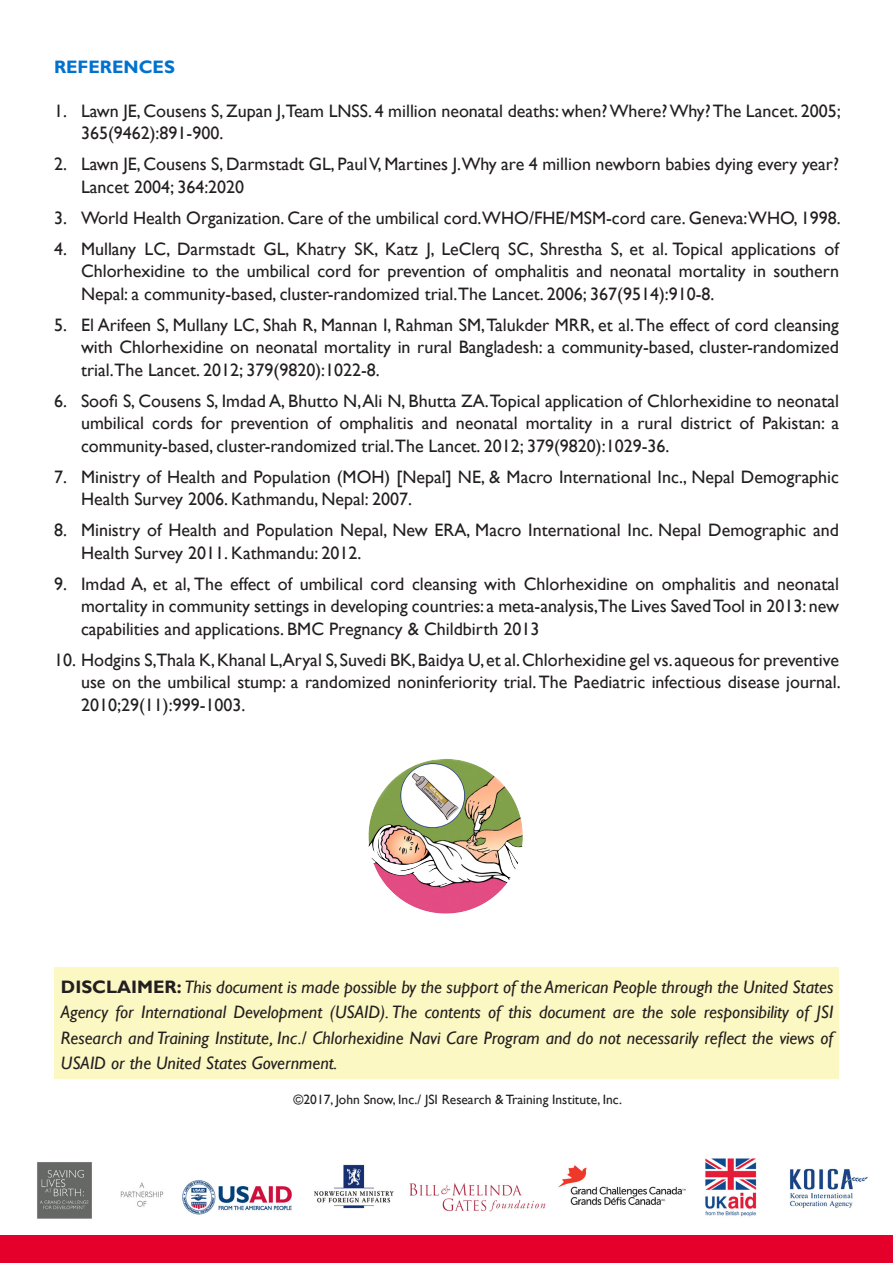
<style>
.page{position:relative;width:893px;height:1263px;background:#fff}
.page>*{position:absolute;margin:0;border:0;box-sizing:border-box;transform-origin:0 0}
.t1{font:18px/22.5px "Gill Sans";color:#231f20;text-align:justify}
.t2{font:italic 18px/25.5px "Gill Sans";color:#231f20;text-align:justify}
.t3{font:700 18px "Gill Sans";color:#0072ce}
.t4{font:13.5px "Gill Sans";color:#231f20}
.s1{font-weight:700;font-style:normal}
</style>
<div class="page">
<div style="left:54px;top:967px;width:785px;height:112px;background:#fcf8c3"></div>
<img style="left:368px;top:759px;width:155px;height:155px">
<img style="left:37px;top:1158px;width:831px;height:61px">
<div style="left:0;top:1235px;width:893px;height:28px;background:#e4002b"></div>
<p class="t3" style="left:54px;top:56px;width:122px">REFERENCES</p>
<p class="t1" style="left:81px;top:100px;width:761px;text-indent:-27px">1. Lawn JE, Cousens S, Zupan J,Team LNSS. 4 million neonatal deaths: when? Where? Why? The Lancet. 2005;<br>365(9462):891-900.</p>
<p class="t1" style="left:81px;top:153px;width:759px;text-indent:-27px">2. Lawn JE, Cousens S, Darmstadt GL, Paul V, Martines J.Why are 4 million newborn babies dying every year?<br>Lancet 2004; 364:2020</p>
<p class="t1" style="left:54px;top:207px;width:788px">3. World Health Organization. Care of the umbilical cord.WHO/FHE/MSM-cord care. Geneva:WHO, 1998.</p>
<p class="t1" style="left:81px;top:238px;width:759px;text-indent:-27px">4. Mullany LC, Darmstadt GL, Khatry SK, Katz J, LeClerq SC, Shrestha S, et al. Topical applications of Chlorhexidine to the umbilical cord for prevention of omphalitis and neonatal mortality in southern Nepal: a community-based, cluster-randomized trial.The Lancet. 2006; 367(9514):910-8.</p>
<p class="t1" style="left:81px;top:314px;width:759px;text-indent:-27px">5. El Arifeen S, Mullany LC, Shah R, Mannan I, Rahman SM, Talukder MRR, et al. The effect of cord cleansing with Chlorhexidine on neonatal mortality in rural Bangladesh: a community-based, cluster-randomized trial.The Lancet. 2012; 379(9820):1022-8.</p>
<p class="t1" style="left:81px;top:390px;width:759px;text-indent:-27px">6. Soofi S, Cousens S, Imdad A, Bhutto N, Ali N, Bhutta ZA.Topical application of Chlorhexidine to neonatal umbilical cords for prevention of omphalitis and neonatal mortality in a rural district of Pakistan: a community-based, cluster-randomized trial.The Lancet. 2012; 379(9820):1029-36.</p>
<p class="t1" style="left:81px;top:466px;width:759px;text-indent:-27px">7. Ministry of Health and Population (MOH) [Nepal] NE, &amp; Macro International Inc., Nepal Demographic<br>Health Survey 2006. Kathmandu, Nepal: 2007.</p>
<p class="t1" style="left:81px;top:519px;width:759px;text-indent:-27px">8. Ministry of Health and Population Nepal, New ERA, Macro International Inc. Nepal Demographic and<br>Health Survey 2011. Kathmandu: 2012.</p>
<p class="t1" style="left:81px;top:573px;width:759px;text-indent:-27px">9. Imdad A, et al, The effect of umbilical cord cleansing with Chlorhexidine on omphalitis and neonatal mortality in community settings in developing countries: a meta-analysis,The Lives Saved Tool in 2013: new capabilities and applications. BMC Pregnancy &amp; Childbirth 2013</p>
<p class="t1" style="left:81px;top:649px;width:761px;text-indent:-27px">10. Hodgins S,Thala K, Khanal L,Aryal S, Suvedi BK, Baidya U, et al. Chlorhexidine gel vs. aqueous for preventive use on the umbilical stump: a randomized noninferiority trial. The Paediatric infectious disease journal.<br>2010;29(11):999-1003.</p>
<p class="t2" style="left:61px;top:974px;width:774px"><span class="s1">DISCLAIMER:</span> This document is made possible by the support of the American People through the United States Agency for International Development (USAID). The contents of this document are the sole responsibility of JSI Research and Training Institute, Inc./ Chlorhexidine Navi Care Program and do not necessarily reflect the views of USAID or the United States Government.</p>
<p class="t4" style="left:294px;top:1091px;width:330px">©2017, John Snow, Inc./ JSI Research &amp; Training Institute, Inc.</p>
</div>
